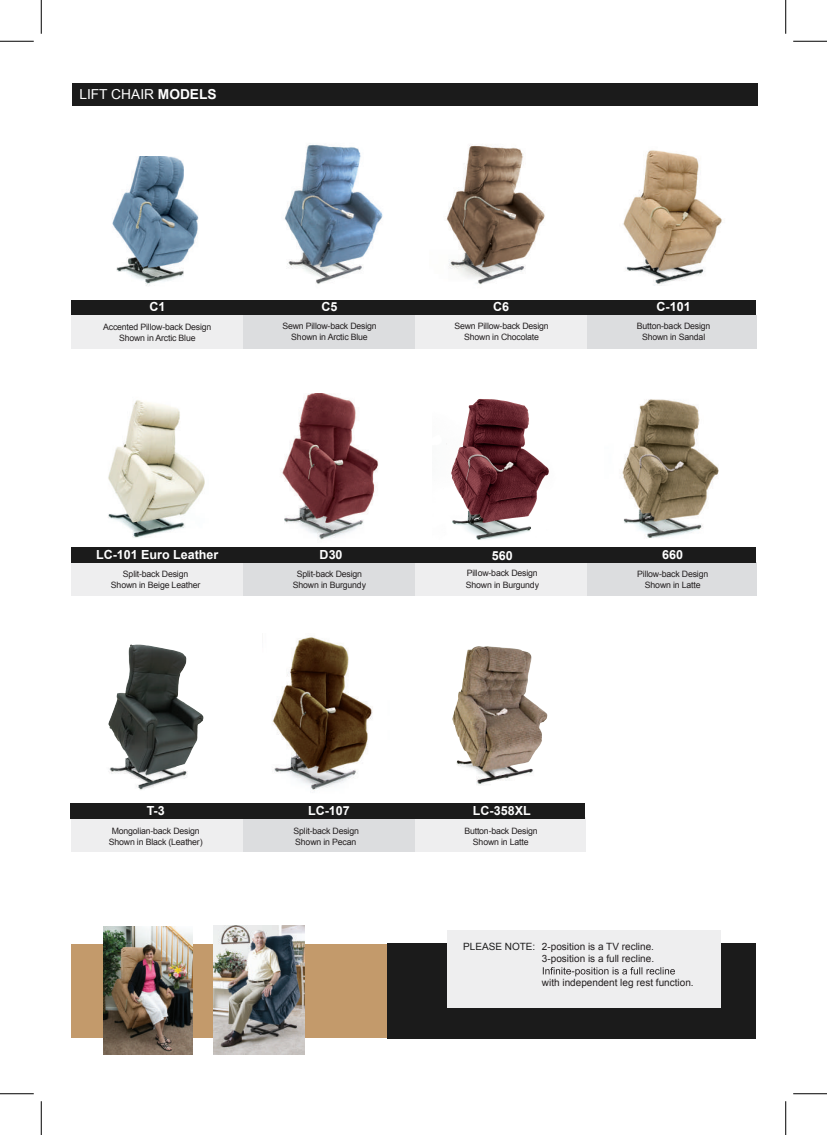
<style>
.page{position:relative;width:827px;height:1135px;background:#fff}
.page>*{position:absolute;margin:0;border:0;box-sizing:border-box;transform-origin:0 0}
.t1{font:13.75px "Arial";color:#fff}
.t2{font:700 12.5px "Arial";color:#fff}
.t3{font:10px/12px "Arial";color:#231f20;text-align:right}
.t4{font:8.75px/11.2px "Arial";letter-spacing:-.02em;color:#231f20;text-align:center}
.s1{font-weight:700}
.s2{color:#1b1b1b}
</style>
<div class="page">
<div style="left:415px;top:817px;width:170px;height:35px;background:#eeeeef"></div>
<img style="left:446px;top:145px;width:99px;height:140px">
<img style="left:284px;top:143px;width:99px;height:141px">
<img style="left:112px;top:156px;width:87px;height:130px">
<div style="left:71px;top:300px;width:685px;height:15px;background:#1b1b1b"></div>
<div style="left:71px;top:315px;width:172px;height:34px;background:#eeeeef"></div>
<div style="left:243px;top:315px;width:172px;height:34px;background:#dcdddf"></div>
<div style="left:415px;top:315px;width:172px;height:34px;background:#eeeeef"></div>
<div style="left:587px;top:315px;width:169px;height:34px;background:#dcdddf"></div>
<div style="left:71px;top:562px;width:172px;height:34px;background:#eeeeef"></div>
<div style="left:243px;top:562px;width:172px;height:34px;background:#dcdddf"></div>
<div style="left:415px;top:562px;width:172px;height:34px;background:#eeeeef"></div>
<div style="left:71px;top:944px;width:363px;height:94px;background:#c39a6b"></div>
<div style="left:387px;top:944px;width:369px;height:95px;background:#1b1b1b"></div>
<div style="left:243px;top:818px;width:171px;height:34px;background:#dcdddf"></div>
<div style="left:587px;top:562px;width:169px;height:34px;background:#dcdddf"></div>
<img style="left:623px;top:150px;width:99px;height:135px">
<img style="left:281px;top:394px;width:98px;height:146px">
<img style="left:108px;top:400px;width:97px;height:138px">
<div style="left:447px;top:930px;width:273px;height:78px;background:#eeeeef"></div>
<div style="left:72px;top:83px;width:686px;height:23px;background:#1b1b1b"></div>
<svg style="left:543px;top:967px;width:132px;height:9px"></svg>
<div style="left:71px;top:817px;width:172px;height:35px;background:#eeeeef"></div>
<div style="left:71px;top:803px;width:514px;height:16px;background:#1b1b1b"></div>
<img style="left:103px;top:926px;width:89px;height:128px">
<img style="left:214px;top:926px;width:91px;height:129px">
<div style="left:71px;top:547px;width:685px;height:16px;background:#1b1b1b"></div>
<img style="left:622px;top:399px;width:97px;height:139px">
<img style="left:108px;top:645px;width:96px;height:145px">
<img style="left:452px;top:646px;width:34px;height:72px">
<img style="left:272px;top:637px;width:101px;height:155px">
<img style="left:446px;top:399px;width:103px;height:141px">
<hr style="left:0;top:41px;width:34px;height:1px;background:#000">
<hr style="left:793px;top:41px;width:34px;height:1px;background:#000">
<hr style="left:0;top:1093px;width:34px;height:1px;background:#000">
<hr style="left:793px;top:1093px;width:34px;height:1px;background:#000">
<hr style="left:41px;top:0;width:1px;height:34px;background:#000">
<hr style="left:41px;top:1101px;width:1px;height:34px;background:#000">
<hr style="left:785px;top:0;width:1px;height:34px;background:#000">
<hr style="left:785px;top:1101px;width:1px;height:34px;background:#000">
<h1 class="t1" style="left:79px;top:85px;width:139px">LIFT CHAIR <span class="s1">MODELS</span></h1>
<h2 class="t2" style="left:149px;top:298px;width:17px">C1</h2>
<h2 class="t2" style="left:321px;top:298px;width:17px">C5</h2>
<h2 class="t2" style="left:493px;top:298px;width:17px">C6</h2>
<h2 class="t2" style="left:656px;top:298px;width:36px">C-101</h2>
<p class="t4" style="left:103px;top:321px;width:110px">Accented Pillow-back Design<br>Shown in Arctic Blue</p>
<p class="t4" style="left:282px;top:320px;width:96px">Sewn Pillow-back Design<br>Shown in Arctic Blue</p>
<p class="t4" style="left:454px;top:320px;width:96px">Sewn Pillow-back Design<br>Shown in Chocolate</p>
<p class="t4" style="left:637px;top:320px;width:75px">Button-back Design<br>Shown in Sandal</p>
<h2 class="t2" style="left:96px;top:547px;width:124px">LC-101 Euro Leather</h2>
<h2 class="t2" style="left:320px;top:547px;width:24px">D30</h2>
<h2 class="t2" style="left:492px;top:547px;width:22px">560</h2>
<p class="t4" style="left:111px;top:568px;width:91px">Split-back Design<br>Shown in Beige Leather</p>
<p class="t4" style="left:297px;top:568px;width:67px">Split-back Design</p>
<p class="t4" style="left:467px;top:568px;width:72px">Pillow-back Design</p>
<p class="t4" style="left:293px;top:580px;width:75px">Shown in Burgundy</p>
<p class="t4" style="left:466px;top:580px;width:75px">Shown in Burgundy</p>
<h2 class="t2" style="left:147px;top:802px;width:20px">T-3</h2>
<h2 class="t2" style="left:308px;top:802px;width:43px">LC-107</h2>
<h2 class="t2" style="left:473px;top:802px;width:59px">LC-358XL</h2>
<p class="t4" style="left:109px;top:825px;width:95px">Mongolian-back Design<br>Shown in Black (Leather)</p>
<p class="t4" style="left:293px;top:825px;width:67px;text-align:left">Split-back Design<br>Shown in Pecan</p>
<p class="t4" style="left:464px;top:825px;width:75px">Button-back Design<br>Shown in Latte</p>
<h2 class="t2" style="left:662px;top:546px;width:22px">660</h2>
<p class="t4" style="left:637px;top:568px;width:72px">Pillow-back Design<br>Shown in Latte</p>
<p class="t3" style="left:463px;top:941px;width:193px"><span class="s2">PLEASE NOTE:</span> 2-position is a TV recline.<br>3-position is a full recline.</p>
<p class="t3" style="left:542px;top:977px;width:153px">with independent leg rest function.</p>
</div>
